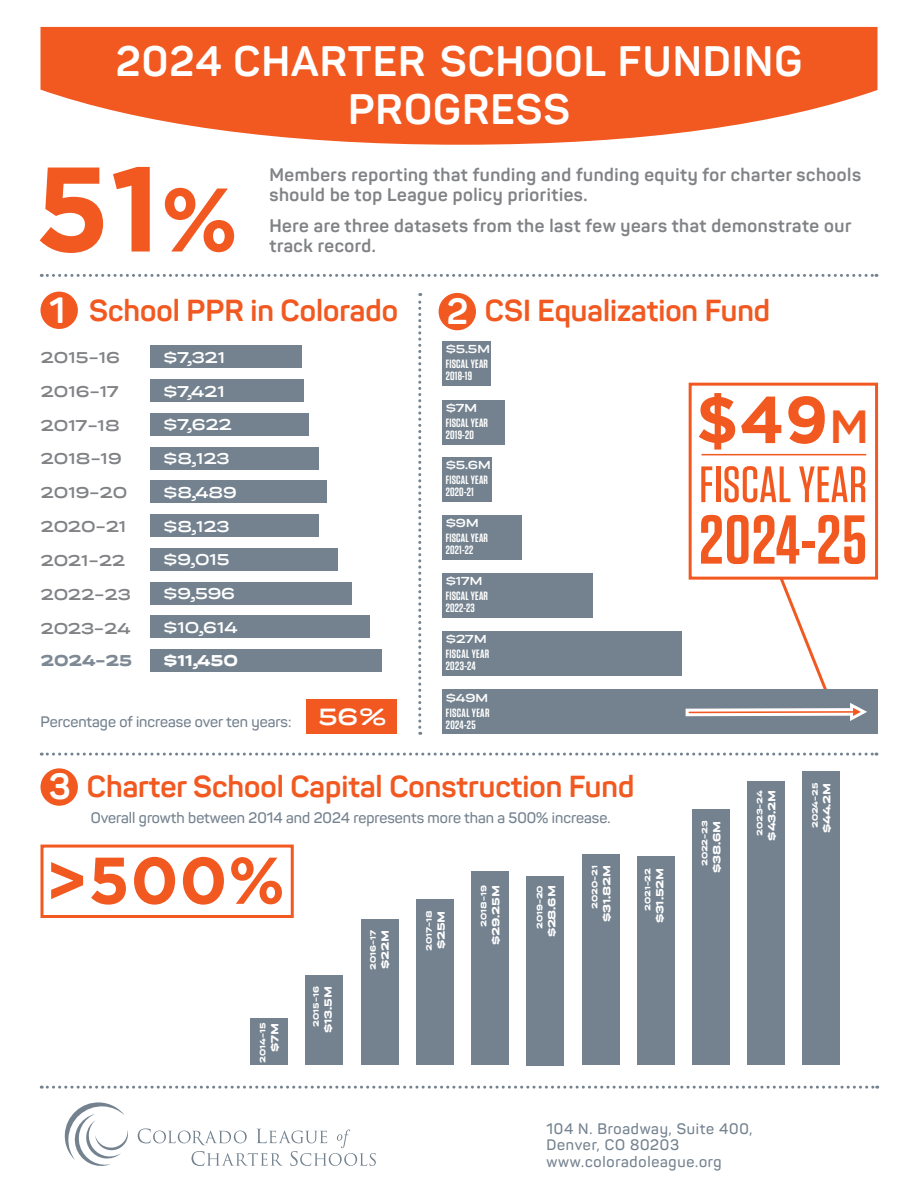
<style>
.page{position:relative;width:918px;height:1188px;background:#fff}
.page>*{position:absolute;margin:0;border:0;box-sizing:border-box;transform-origin:0 0}
.t1{font:700 120px "Gotham";color:#f15921}
.t2{font:600 69px "Tungsten";letter-spacing:.02em;color:#f15921}
.t3{font:700 66px "Gotham";color:#f15921}
.t4{font:500 51px "Tungsten";letter-spacing:.01em;color:#f15921}
.t5{font:700 42px "Panton";letter-spacing:.025em;color:#fff}
.t6{font:700 36px "Panton";color:#fff}
.t7{font:700 30px "Panton";color:#f15921}
.t8{font:700 expanded 24.3px "Praktika Rnd";color:#fff}
.t9{font:700 18px/19.5px "Panton";letter-spacing:.03em;color:#808285}
.t10{font:700 expanded 16.2px "Praktika Rnd";color:#808285}
.t11{font:700 expanded 16.2px "Praktika Rnd";letter-spacing:-.01em;color:#fff}
.t12{font:800 expanded 16.2px "Praktika Rnd";color:#7d8995}
.t13{font:800 expanded 16.2px "Praktika Rnd";color:#fff}
.t14{font:600 15px "Panton";color:#74828f}
.t15{font:600 15px "Panton";letter-spacing:.05em;color:#74828f}
.t16{font:600 12px "Tungsten";letter-spacing:.02em;color:#fff}
.t17{font:700 expanded 12px "Praktika Rnd";letter-spacing:-.02em;color:#fff}
.t18{font:800 expanded 10.8px "Praktika Rnd";letter-spacing:-.02em;color:#fff}
.t19{font:800 expanded 8.1px "Praktika Rnd";letter-spacing:-.01em;color:#fff}
.s1{font-size:90px}
.s2{font-weight:500;font-size:46.5px}
</style>
<div class="page">
<svg style="left:40px;top:27px;width:838px;height:118px;fill:#f15921"></svg>
<div style="left:439px;top:293px;width:37px;height:37px;background:#f15921;border-radius:50%"></div>
<svg style="left:64px;top:1102px;width:64px;height:64px"></svg>
<svg style="left:138px;top:1128px;width:238px;height:38px"></svg>
<svg style="left:41px;top:753px;width:836px;height:3px"></svg>
<svg style="left:418px;top:293px;width:3px;height:442px"></svg>
<div style="left:40px;top:768px;width:38px;height:38px;background:#f15921;border-radius:50%"></div>
<div style="left:40px;top:292px;width:38px;height:37px;background:#f15921;border-radius:50%"></div>
<div style="left:150px;top:514px;width:169px;height:23px;background:#74828f"></div>
<div style="left:150px;top:346px;width:152px;height:22px;background:#74828f"></div>
<div style="left:150px;top:379px;width:154px;height:23px;background:#74828f"></div>
<div style="left:150px;top:413px;width:159px;height:23px;background:#74828f"></div>
<div style="left:150px;top:447px;width:169px;height:22px;background:#74828f"></div>
<div style="left:150px;top:481px;width:177px;height:22px;background:#74828f"></div>
<div style="left:150px;top:548px;width:187px;height:23px;background:#74828f"></div>
<div style="left:150px;top:582px;width:201px;height:22px;background:#74828f"></div>
<div style="left:150px;top:615px;width:220px;height:23px;background:#74828f"></div>
<div style="left:307px;top:700px;width:90px;height:34px;background:#f15921"></div>
<div style="left:150px;top:649px;width:232px;height:23px;background:#74828f"></div>
<div style="left:251px;top:1019px;width:37px;height:46px;background:#74828f"></div>
<div style="left:306px;top:976px;width:37px;height:89px;background:#74828f"></div>
<div style="left:361px;top:920px;width:37px;height:145px;background:#74828f"></div>
<div style="left:416px;top:900px;width:38px;height:165px;background:#74828f"></div>
<div style="left:472px;top:872px;width:37px;height:193px;background:#74828f"></div>
<div style="left:527px;top:876px;width:37px;height:189px;background:#74828f"></div>
<div style="left:582px;top:855px;width:37px;height:210px;background:#74828f"></div>
<div style="left:637px;top:857px;width:38px;height:208px;background:#74828f"></div>
<div style="left:693px;top:810px;width:37px;height:255px;background:#74828f"></div>
<div style="left:748px;top:782px;width:37px;height:283px;background:#74828f"></div>
<div style="left:802px;top:772px;width:38px;height:293px;background:#74828f"></div>
<div style="left:442px;top:341px;width:49px;height:45px;background:#74828f"></div>
<div style="left:442px;top:400px;width:63px;height:44px;background:#74828f"></div>
<div style="left:442px;top:457px;width:50px;height:44px;background:#74828f"></div>
<div style="left:442px;top:515px;width:80px;height:44px;background:#74828f"></div>
<div style="left:442px;top:573px;width:151px;height:44px;background:#74828f"></div>
<div style="left:442px;top:631px;width:240px;height:44px;background:#74828f"></div>
<div style="left:442px;top:689px;width:436px;height:44px;background:#74828f"></div>
<svg style="left:685px;top:574px;width:182px;height:147px"></svg>
<hr style="left:702px;top:454px;width:164px;height:1px;background:#f15921">
<div style="left:689px;top:383px;width:189px;height:197px;border:3px solid #f15921"></div>
<svg style="left:41px;top:1086px;width:837px;height:3px"></svg>
<svg style="left:41px;top:274px;width:836px;height:3px"></svg>
<div style="left:40px;top:845px;width:254px;height:73px;border:3px solid #f15921"></div>
<p class="t5" style="left:116px;top:35px;width:688px">2024 CHARTER SCHOOL FUNDING</p>
<p class="t5" style="left:348px;top:83px;width:223px">PROGRESS</p>
<p class="t1" style="left:35px;top:129px;width:205px">51<span class="s1">%</span></p>
<p class="t9" style="left:269px;top:165px;width:593px">Members reporting that funding and funding equity for charter schools should be top League policy priorities.</p>
<p class="t9" style="left:269px;top:216px;width:584px">Here are three datasets from the last few years that demonstrate our track record.</p>
<p class="t6" style="left:49px;top:288px;width:17px">1</p>
<p class="t7" style="left:89px;top:292px;width:310px">School PPR in Colorado</p>
<p class="t10" style="left:41px;top:345px;width:81px">2015-16</p>
<p class="t10" style="left:41px;top:378px;width:80px">2016-17</p>
<p class="t10" style="left:41px;top:412px;width:81px">2017-18</p>
<p class="t10" style="left:41px;top:446px;width:83px">2018-19</p>
<p class="t10" style="left:41px;top:480px;width:88px">2019-20</p>
<p class="t10" style="left:41px;top:513px;width:87px">2020-21</p>
<p class="t10" style="left:41px;top:547px;width:86px">2021-22</p>
<p class="t10" style="left:41px;top:581px;width:92px">2022-23</p>
<p class="t10" style="left:40px;top:615px;width:91px">2023-24</p>
<p class="t11" style="left:164px;top:344px;width:63px">$7,321</p>
<p class="t11" style="left:164px;top:378px;width:63px">$7,421</p>
<p class="t11" style="left:164px;top:412px;width:70px">$7,622</p>
<p class="t11" style="left:164px;top:446px;width:68px">$8,123</p>
<p class="t11" style="left:164px;top:479px;width:75px">$8,489</p>
<p class="t11" style="left:164px;top:513px;width:68px">$8,123</p>
<p class="t11" style="left:164px;top:547px;width:68px">$9,015</p>
<p class="t11" style="left:164px;top:581px;width:73px">$9,596</p>
<p class="t11" style="left:164px;top:614px;width:75px">$10,614</p>
<p class="t13" style="left:164px;top:647px;width:76px">$11,450</p>
<p class="t12" style="left:40px;top:647px;width:93px">2024-25</p>
<p class="t14" style="left:40px;top:712px;width:252px">Percentage of increase over ten years:</p>
<p class="t8" style="left:318px;top:697px;width:70px">56%</p>
<p class="t6" style="left:447px;top:289px;width:23px">2</p>
<p class="t7" style="left:485px;top:292px;width:287px">CSI Equalization Fund</p>
<p class="t17" style="left:446px;top:340px;width:46px">$5.5M</p>
<p class="t16" style="left:446px;top:358px;width:44px">FISCAL YEAR</p>
<p class="t16" style="left:446px;top:370px;width:28px">2018-19</p>
<p class="t17" style="left:446px;top:398px;width:33px">$7M</p>
<p class="t16" style="left:446px;top:416px;width:44px">FISCAL YEAR</p>
<p class="t16" style="left:446px;top:428px;width:30px">2019-20</p>
<p class="t17" style="left:446px;top:455px;width:47px">$5.6M</p>
<p class="t16" style="left:446px;top:474px;width:44px">FISCAL YEAR</p>
<p class="t16" style="left:446px;top:486px;width:30px">2020-21</p>
<p class="t17" style="left:446px;top:513px;width:35px">$9M</p>
<p class="t16" style="left:446px;top:532px;width:44px">FISCAL YEAR</p>
<p class="t16" style="left:446px;top:544px;width:29px">2021-22</p>
<p class="t17" style="left:446px;top:571px;width:39px">$17M</p>
<p class="t16" style="left:446px;top:590px;width:44px">FISCAL YEAR</p>
<p class="t16" style="left:446px;top:602px;width:31px">2022-23</p>
<p class="t17" style="left:446px;top:629px;width:43px">$27M</p>
<p class="t16" style="left:446px;top:648px;width:45px">FISCAL YEAR</p>
<p class="t16" style="left:446px;top:660px;width:31px">2023-24</p>
<p class="t17" style="left:446px;top:688px;width:44px">$49M</p>
<p class="t16" style="left:446px;top:707px;width:45px">FISCAL YEAR</p>
<p class="t16" style="left:446px;top:719px;width:31px">2024-25</p>
<p class="t3" style="left:696px;top:376px;width:175px">$49<span class="s2">M</span></p>
<p class="t4" style="left:699px;top:458px;width:169px">FISCAL YEAR</p>
<p class="t2" style="left:699px;top:503px;width:169px">2024-25</p>
<p class="t6" style="left:49px;top:764px;width:24px">3</p>
<p class="t7" style="left:87px;top:768px;width:549px">Charter School Capital Construction Fund</p>
<p class="t14" style="left:91px;top:808px;width:521px">Overall growth between 2014 and 2024 represents more than a 500% increase.</p>
<p class="t3" style="left:45px;top:837px;width:241px">&gt;500%</p>
<p class="t19" style="left:256px;top:1063px;width:41px;rotate:-90deg">2014-15</p>
<p class="t18" style="left:265px;top:1052px;width:30px;rotate:-90deg">$7M</p>
<p class="t19" style="left:309px;top:1027px;width:42px;rotate:-90deg">2015-16</p>
<p class="t18" style="left:319px;top:1033px;width:48px;rotate:-90deg">$13.5M</p>
<p class="t19" style="left:366px;top:970px;width:41px;rotate:-90deg">2016-17</p>
<p class="t18" style="left:376px;top:969px;width:40px;rotate:-90deg">$22M</p>
<p class="t19" style="left:422px;top:951px;width:42px;rotate:-90deg">2017-18</p>
<p class="t18" style="left:432px;top:949px;width:40px;rotate:-90deg">$25M</p>
<p class="t19" style="left:477px;top:927px;width:43px;rotate:-90deg">2018-19</p>
<p class="t18" style="left:487px;top:945px;width:61px;rotate:-90deg">$29.25M</p>
<p class="t19" style="left:533px;top:929px;width:45px;rotate:-90deg">2019-20</p>
<p class="t18" style="left:543px;top:937px;width:54px;rotate:-90deg">$28.6M</p>
<p class="t19" style="left:588px;top:909px;width:45px;rotate:-90deg">2020-21</p>
<p class="t18" style="left:598px;top:922px;width:58px;rotate:-90deg">$31.82M</p>
<p class="t19" style="left:641px;top:911px;width:44px;rotate:-90deg">2021-22</p>
<p class="t18" style="left:651px;top:923px;width:57px;rotate:-90deg">$31.52M</p>
<p class="t19" style="left:698px;top:866px;width:47px;rotate:-90deg">2022-23</p>
<p class="t18" style="left:708px;top:873px;width:53px;rotate:-90deg">$38.6M</p>
<p class="t19" style="left:753px;top:836px;width:47px;rotate:-90deg">2023-24</p>
<p class="t18" style="left:763px;top:841px;width:52px;rotate:-90deg">$43.2M</p>
<p class="t19" style="left:808px;top:828px;width:47px;rotate:-90deg">2024-25</p>
<p class="t18" style="left:818px;top:833px;width:52px;rotate:-90deg">$44.2M</p>
<p class="t15" style="left:546px;top:1119px;width:207px">104 N. Broadway, Suite 400,</p>
<p class="t15" style="left:546px;top:1136px;width:134px">Denver, CO 80203</p>
<p class="t15" style="left:546px;top:1152px;width:177px">www.coloradoleague.org</p>
</div>
